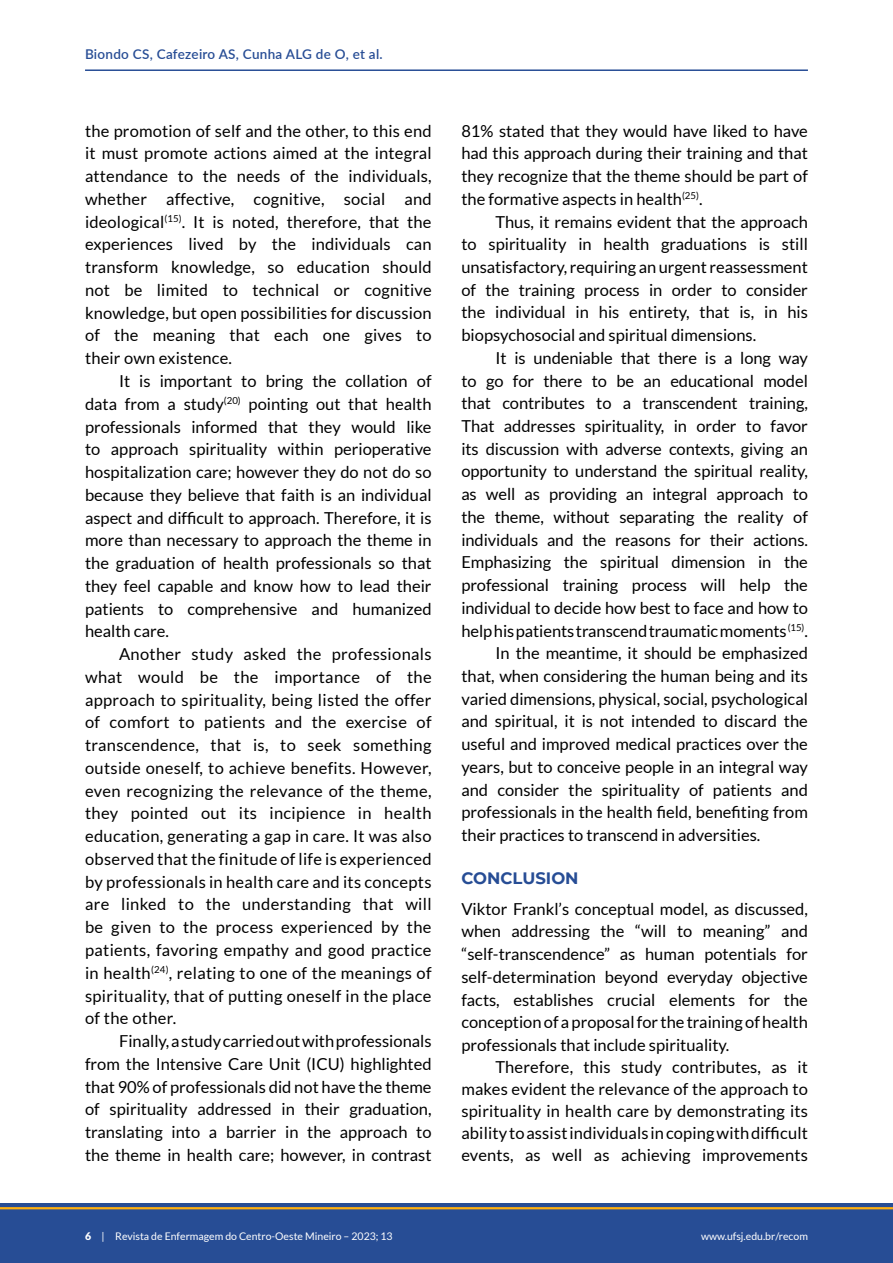
<style>
.page{position:relative;width:893px;height:1263px;background:#fff}
.page>*{position:absolute;margin:0;border:0;box-sizing:border-box;transform-origin:0 0}
.t1{font:16.5px/22.8px "Lato";color:#000;text-align:justify}
.t2{font:700 16.5px "Montserrat";color:#274d95}
.t3{font:600 13.5px "Lato";letter-spacing:.02em;color:#274d95}
.t4{font:10.5px "Lato";color:#fff}
.s1{font-weight:900}
</style>
<div class="page">
<div style="left:0;top:1203px;width:893px;height:60px;background:#274d95"></div>
<hr style="left:0;top:1207px;width:893px;height:2px;background:#ffb011">
<hr style="left:85px;top:69px;width:723px;height:2px;background:#274d95">
<p class="t3" style="left:85px;top:44px;width:299px">Biondo CS, Cafezeiro AS, Cunha ALG de O, et al.</p>
<p class="t1" style="left:85px;top:119px;width:348px">the promotion of self and the other, to this end it must promote actions aimed at the integral attendance to the needs of the individuals, whether affective, cognitive, social and ideological<sup>(15)</sup>. It is noted, therefore, that the experiences lived by the individuals can transform knowledge, so education should not be limited to technical or cognitive knowledge, but open possibilities for discussion of the meaning that each one gives to their own existence.</p>
<p class="t1" style="left:85px;top:369px;width:348px;text-indent:34px">It is important to bring the collation of data from a study<sup>(20)</sup> pointing out that health professionals informed that they would like to approach spirituality within perioperative hospitalization care; however they do not do so because they believe that faith is an individual aspect and difficult to approach. Therefore, it is more than necessary to approach the theme in the graduation of health professionals so that they feel capable and know how to lead their patients to comprehensive and humanized health care.</p>
<p class="t1" style="left:85px;top:643px;width:348px;text-indent:34px">Another study asked the professionals what would be the importance of the approach to spirituality, being listed the offer of comfort to patients and the exercise of transcendence, that is, to seek something outside oneself, to achieve benefits. However, even recognizing the relevance of the theme, they pointed out its incipience in health education, generating a gap in care. It was also observed that the finitude of life is experienced by professionals in health care and its concepts are linked to the understanding that will be given to the process experienced by the patients, favoring empathy and good practice in health<sup>(24)</sup>, relating to one of the meanings of spirituality, that of putting oneself in the place of the other.</p>
<p class="t1" style="left:85px;top:1029px;width:348px;text-indent:34px">Finally, a study carried out with professionals from the Intensive Care Unit (ICU) highlighted that 90% of professionals did not have the theme of spirituality addressed in their graduation, translating into a barrier in the approach to the theme in health care; however, in contrast</p>
<p class="t1" style="left:461px;top:119px;width:348px">81% stated that they would have liked to have had this approach during their training and that they recognize that the theme should be part of the formative aspects in health<sup>(25)</sup>.</p>
<p class="t1" style="left:461px;top:210px;width:348px;text-indent:34px">Thus, it remains evident that the approach to spirituality in health graduations is still unsatisfactory, requiring an urgent reassessment of the training process in order to consider the individual in his entirety, that is, in his biopsychosocial and spiritual dimensions.</p>
<p class="t1" style="left:495px;top:346px;width:314px">It is undeniable that there is a long way</p>
<p class="t1" style="left:461px;top:369px;width:348px">to go for there to be an educational model</p>
<p class="t1" style="left:461px;top:392px;width:348px">that contributes to a transcendent training,</p>
<p class="t1" style="left:461px;top:414px;width:348px">That addresses spirituality, in order to favor</p>
<p class="t1" style="left:461px;top:437px;width:348px">its discussion with adverse contexts, giving an</p>
<p class="t1" style="left:461px;top:460px;width:348px">opportunity to understand the spiritual reality,</p>
<p class="t1" style="left:461px;top:483px;width:348px">as well as providing an integral approach to</p>
<p class="t1" style="left:461px;top:505px;width:348px">the theme, without separating the reality of</p>
<p class="t1" style="left:461px;top:528px;width:348px">individuals and the reasons for their actions.</p>
<p class="t1" style="left:461px;top:551px;width:348px">Emphasizing the spiritual dimension in the</p>
<p class="t1" style="left:461px;top:574px;width:348px">professional training process will help the</p>
<p class="t1" style="left:461px;top:596px;width:348px">individual to decide how best to face and how to</p>
<p class="t1" style="left:461px;top:619px;width:348px">help his patients transcend traumatic moments <sup>(15)</sup>.</p>
<p class="t1" style="left:495px;top:642px;width:314px">In the meantime, it should be emphasized</p>
<p class="t1" style="left:461px;top:664px;width:348px">that, when considering the human being and its</p>
<p class="t1" style="left:461px;top:687px;width:348px">varied dimensions, physical, social, psychological</p>
<p class="t1" style="left:461px;top:710px;width:348px">and spiritual, it is not intended to discard the</p>
<p class="t1" style="left:461px;top:733px;width:348px">useful and improved medical practices over the</p>
<p class="t1" style="left:461px;top:755px;width:348px">years, but to conceive people in an integral way</p>
<p class="t1" style="left:461px;top:778px;width:348px">and consider the spirituality of patients and</p>
<p class="t1" style="left:461px;top:801px;width:348px">professionals in the health field, benefiting from</p>
<p class="t1" style="left:461px;top:823px;width:301px">their practices to transcend in adversities.</p>
<p class="t2" style="left:461px;top:866px;width:119px">CONCLUSION</p>
<p class="t1" style="left:461px;top:897px;width:348px">Viktor Frankl’s conceptual model, as discussed, when addressing the “will to meaning” and “self-transcendence” as human potentials for self-determination beyond everyday objective facts, establishes crucial elements for the conception of a proposal for the training of health professionals that include spirituality.</p>
<p class="t1" style="left:461px;top:1056px;width:348px;line-height:22px;text-indent:34px">Therefore, this study contributes, as it makes evident the relevance of the approach to spirituality in health care by demonstrating its ability to assist individuals in coping with difficult events, as well as achieving improvements</p>
<p class="t4" style="left:85px;top:1230px;width:309px"><span class="s1">6</span> | Revista de Enfermagem do Centro-Oeste Mineiro – 2023; 13</p>
<p class="t4" style="left:701px;top:1230px;width:108px">www.ufsj.edu.br/recom</p>
</div>
